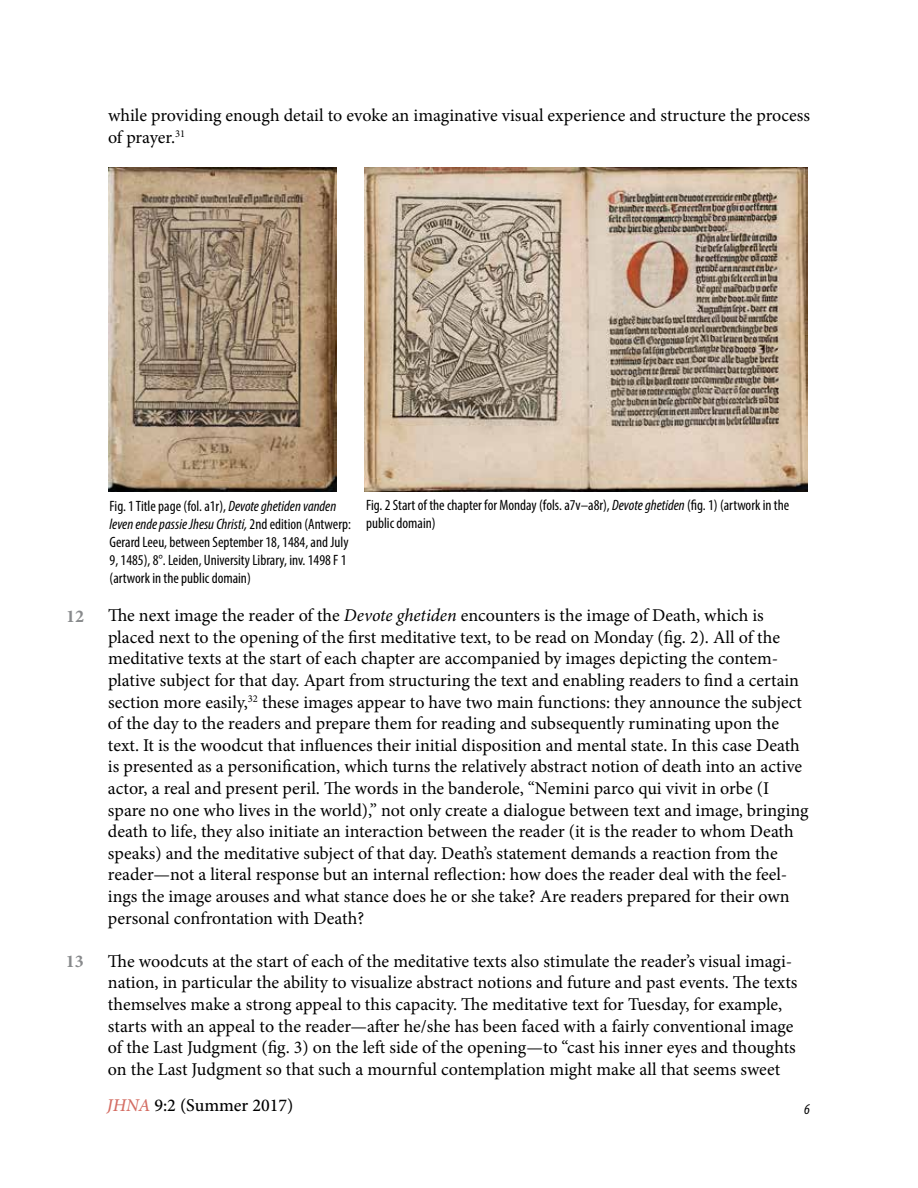
<style>
.page{position:relative;width:918px;height:1188px;background:#fff}
.page>*{position:absolute;margin:0;border:0;box-sizing:border-box;transform-origin:0 0}
.t1{font:18px/21.6px "Minion Pro";color:#000}
.t2{font:500 18px "Minion Pro";color:#000}
.t3{font:700 18px "Minion Pro";color:#888a8c}
.t4{font:condensed 15px/18px "Myriad Pro";color:#000}
.t5{font:italic condensed 15px "Myriad Pro";color:#000}
.s1{font-style:italic}
.s2{font-style:italic;color:#d46c62}
</style>
<div class="page">
<img style="left:108px;top:168px;width:228px;height:324px">
<img style="left:364px;top:168px;width:444px;height:323px">
<p class="t1" style="left:108px;top:105px;width:704px">while providing enough detail to evoke an imaginative visual experience and structure the process of prayer.<sup>31</sup></p>
<p class="t3" style="left:66px;top:604px;width:19px">12</p>
<p class="t3" style="left:66px;top:949px;width:19px">13</p>
<p class="t4" style="left:110px;top:497px;width:243px">Fig. 1 Title page (fol. a1r), <span class="s1">Devote ghetiden vanden leven ende passie Jhesu Christi,</span> 2nd edition (Antwerp:<br>Gerard Leeu, between September 18, 1484, and July 9, 1485), 8°. Leiden, University Library, inv. 1498 F 1 (artwork in the public domain)</p>
<p class="t4" style="left:366px;top:496px;width:425px">Fig. 2 Start of the chapter for Monday (fols. a7v–a8r), <span class="s1">Devote ghetiden</span> (fig. 1) (artwork in the public domain)</p>
<p class="t1" style="left:108px;top:605px;width:702px">The next image the reader of the <span class="s1">Devote ghetiden</span> encounters is the image of Death, which is placed next to the opening of the first meditative text, to be read on Monday (fig. 2). All of the meditative texts at the start of each chapter are accompanied by images depicting the contem&shy;plative subject for that day. Apart from structuring the text and enabling readers to find a certain section more easily,<sup>32</sup> these images appear to have two main functions: they announce the subject of the day to the readers and prepare them for reading and subsequently ruminating upon the text. It is the woodcut that influences their initial disposition and mental state. In this case Death is presented as a personification, which turns the relatively abstract notion of death into an active actor, a real and present peril. The words in the banderole, “Nemini parco qui vivit in orbe (I spare no one who lives in the world),” not only create a dialogue between text and image, bringing death to life, they also initiate an interaction between the reader (it is the reader to whom Death speaks) and the meditative subject of that day. Death’s statement demands a reaction from the reader—not a literal response but an internal reflection: how does the reader deal with the feel&shy;ings the image arouses and what stance does he or she take? Are readers prepared for their own personal confrontation with Death?</p>
<p class="t1" style="left:108px;top:950px;width:691px">The woodcuts at the start of each of the meditative texts also stimulate the reader’s visual imagi&shy;nation, in particular the ability to visualize abstract notions and future and past events. The texts themselves make a strong appeal to this capacity. The meditative text for Tuesday, for example, starts with an appeal to the reader—after he/she has been faced with a fairly conventional image of the Last Judgment (fig. 3) on the left side of the opening—to “cast his inner eyes and thoughts on the Last Judgment so that such a mournful contemplation might make all that seems sweet</p>
<p class="t2" style="left:107px;top:1093px;width:188px"><span class="s2">JHNA</span> 9:2 (Summer 2017)</p>
<p class="t5" style="left:804px;top:1100px;width:7px">6</p>
</div>
